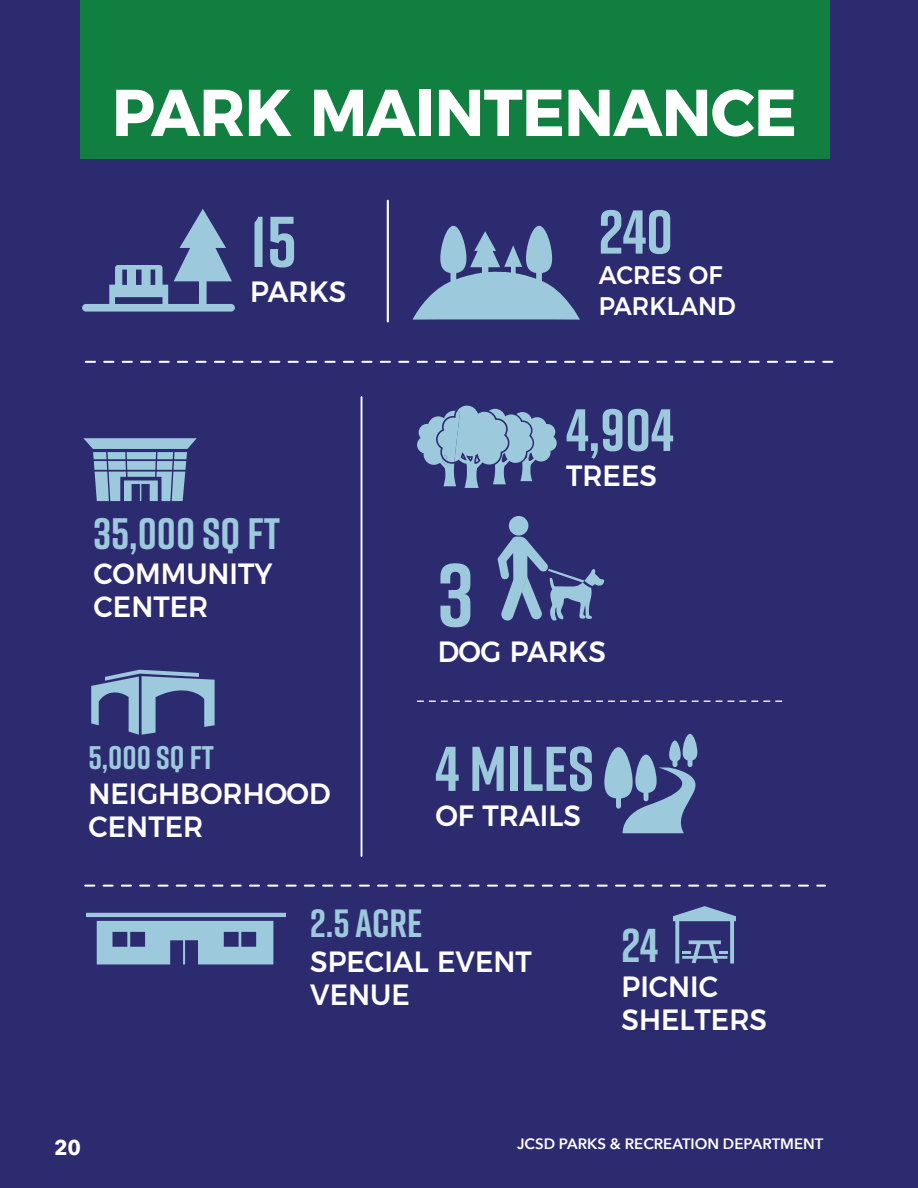
<style>
.page{position:relative;width:918px;height:1188px;background:#2d2b70}
.page>*{position:absolute;margin:0;border:0;box-sizing:border-box;transform-origin:0 0}
.t1{font:700 89.4px "Rift";color:#9dc9dd}
.t2{font:700 71.7px "Rift";color:#9dc9dd}
.Large_Heading{font:700 66px "Montserrat";letter-spacing:-.01em;color:#fff;scale:.96 1}
.t3{font:700 63px "Rift";color:#9dc9dd}
.t4{font:700 61.8px "Rift";color:#9dc9dd}
.t5{font:700 59.55px "Rift";color:#9dc9dd}
.t6{font:700 47.4px "Rift";color:#9dc9dd}
.t7{font:700 43.95px "Rift";color:#9dc9dd}
.t8{font:700 39.3px "Rift";color:#9dc9dd}
.t9{font:700 32.7px "Rift";color:#9dc9dd}
.t10{font:500 29.4px/33.3px "Montserrat";color:#fff;scale:.95 1}
.t11{font:500 25.35px/30.5px "Montserrat";color:#fff;scale:.95 1}
.t12{font:700 21px "Avenir Next";color:#fff}
.t13{font:600 15px "Avenir Next";color:#fff}
</style>
<div class="page">
<div style="left:80px;top:0;width:749px;height:159px;background:#117f3f"></div>
<svg style="left:82px;top:209px;width:153px;height:103px"></svg>
<svg style="left:413px;top:226px;width:167px;height:94px"></svg>
<svg style="left:604px;top:734px;width:94px;height:99px"></svg>
<svg style="left:673px;top:906px;width:63px;height:57px"></svg>
<svg style="left:417px;top:406px;width:140px;height:82px"></svg>
<div style="left:509px;top:516px;width:19px;height:20px;background:#9dc9dd;border-radius:50%"></div>
<svg style="left:498px;top:537px;width:106px;height:84px"></svg>
<svg style="left:83px;top:438px;width:114px;height:63px"></svg>
<svg style="left:91px;top:670px;width:124px;height:65px"></svg>
<svg style="left:86px;top:361px;width:748px;height:2px"></svg>
<svg style="left:85px;top:885px;width:740px;height:2px"></svg>
<svg style="left:417px;top:701px;width:366px;height:1px"></svg>
<hr style="left:387px;top:201px;width:2px;height:120px;background:#fff">
<hr style="left:361px;top:397px;width:1px;height:459px;background:#fff">
<svg style="left:86px;top:913px;width:200px;height:51px"></svg>
<p class="Large_Heading" style="left:112px;top:58px;width:715px">PARK MAINTENANCE</p>
<p class="t2" style="left:250px;top:191px;width:48px">15</p>
<p class="t10" style="left:250px;top:273px;width:103px">PARKS</p>
<p class="t7" style="left:94px;top:502px;width:188px">35,000 SQ FT</p>
<p class="t10" style="left:94px;top:555px;width:190px">COMMUNITY<br>CENTER</p>
<p class="t9" style="left:89px;top:734px;width:127px">5,000 SQ FT</p>
<p class="t10" style="left:89px;top:774px;width:256px">NEIGHBORHOOD<br>CENTER</p>
<p class="t4" style="left:599px;top:188px;width:76px">240</p>
<p class="t11" style="left:599px;top:258px;width:146px">ACRES OF<br>PARKLAND</p>
<p class="t5" style="left:566px;top:387px;width:109px">4,904</p>
<p class="t10" style="left:566px;top:457px;width:97px">TREES</p>
<p class="t1" style="left:438px;top:531px;width:37px">3</p>
<p class="t10" style="left:438px;top:632px;width:178px">DOG PARKS</p>
<p class="t3" style="left:435px;top:724px;width:160px">4 MILES</p>
<p class="t10" style="left:435px;top:797px;width:155px">OF TRAILS</p>
<p class="t8" style="left:310px;top:895px;width:114px">2.5 ACRE</p>
<p class="t10" style="left:310px;top:943px;width:235px">SPECIAL EVENT<br>VENUE</p>
<p class="t6" style="left:622px;top:911px;width:38px">24</p>
<p class="t10" style="left:622px;top:968px;width:155px">PICNIC<br>SHELTERS</p>
<p class="t12" style="left:54px;top:1129px;width:29px">20</p>
<p class="t13" style="left:517px;top:1130px;width:308px">JCSD PARKS &amp; RECREATION DEPARTMENT</p>
</div>
